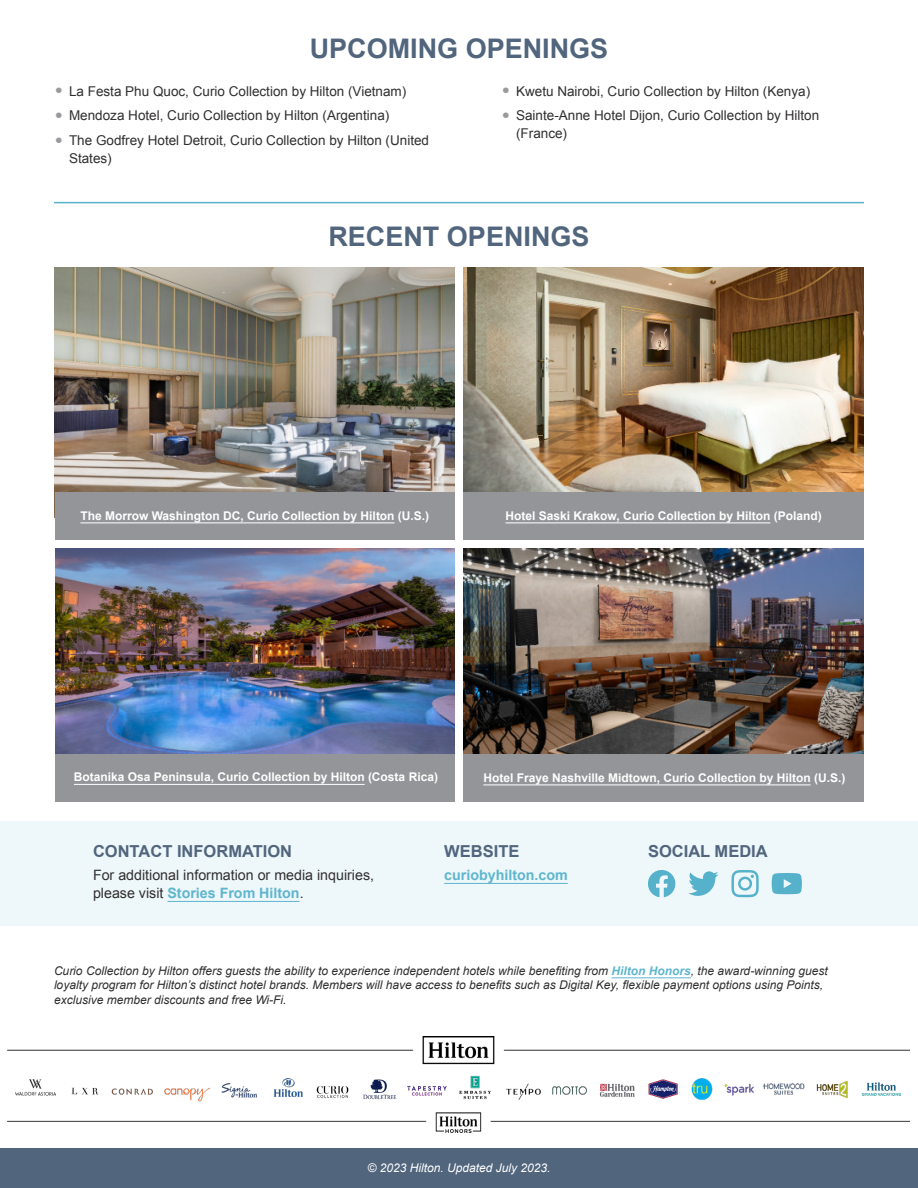
<style>
.page{position:relative;width:918px;height:1188px;background:#fff}
.page>*{position:absolute;margin:0;border:0;box-sizing:border-box;transform-origin:0 0}
.body{font:700 27px "Arial";color:#51657d}
.body-2{font:700 16.5px "Arial";color:#51657d}
.body-3{font:14.25px/18px "Arial";color:#312f30}
.body-4{font:700 14.25px "Arial";color:#5eb6ce}
.t1{font:13.5px/18px "Arial";color:#312f30}
.body-5{font:italic 12px/14.4px "Arial";color:#312f30}
.body-6{font:700 12px "Arial";color:#fff}
.body-7{font:italic 12px "Arial";color:#fff}
.s1{font-weight:700;font-size:19.5px;color:#989a9d}
.s2{font-weight:700;color:#5eb6ce}
</style>
<div class="page">
<div style="left:0;top:1148px;width:918px;height:40px;background:#51657d"></div>
<div style="left:0;top:821px;width:918px;height:105px;background:#eef7fa"></div>
<hr style="left:167px;top:901px;width:133px;height:1px;background:#5eb6ce">
<hr style="left:444px;top:883px;width:124px;height:1px;background:#5eb6ce">
<hr style="left:612px;top:977px;width:79px;height:1px;background:#5eb6ce">
<svg style="left:648px;top:870px;width:27px;height:27px"></svg>
<svg style="left:731px;top:870px;width:28px;height:27px"></svg>
<svg style="left:688px;top:871px;width:30px;height:25px"></svg>
<svg style="left:772px;top:873px;width:30px;height:21px"></svg>
<img style="left:463px;top:268px;width:401px;height:224px">
<img style="left:56px;top:549px;width:399px;height:205px">
<img style="left:463px;top:549px;width:401px;height:205px">
<img style="left:55px;top:268px;width:400px;height:224px">
<div style="left:56px;top:754px;width:399px;height:47px;background:#939598"></div>
<div style="left:55px;top:492px;width:400px;height:47px;background:#939598"></div>
<div style="left:463px;top:754px;width:401px;height:47px;background:#939598"></div>
<div style="left:463px;top:492px;width:401px;height:47px;background:#939598"></div>
<hr style="left:74px;top:784px;width:291px;height:1px;background:#fff">
<hr style="left:80px;top:523px;width:315px;height:1px;background:#fff">
<hr style="left:506px;top:523px;width:264px;height:1px;background:#fff">
<hr style="left:54px;top:202px;width:810px;height:1px;background:#56b2cb">
<hr style="left:483px;top:785px;width:328px;height:1px;background:#fff">
<img style="left:8px;top:1037px;width:902px;height:96px">
<p class="body" style="left:310px;top:31px;width:300px">UPCOMING OPENINGS</p>
<p class="t1" style="left:56px;top:82px;width:352px"><span class="s1">•</span> La Festa Phu Quoc, Curio Collection by Hilton (Vietnam)</p>
<p class="t1" style="left:56px;top:107px;width:335px"><span class="s1">•</span> Mendoza Hotel, Curio Collection by Hilton (Argentina)</p>
<p class="t1" style="left:69px;top:131px;width:362px;text-indent:-14px"><span class="s1">•</span> The Godfrey Hotel Detroit, Curio Collection by Hilton (United<br>States)</p>
<p class="t1" style="left:503px;top:82px;width:309px"><span class="s1">•</span> Kwetu Nairobi, Curio Collection by Hilton (Kenya)</p>
<p class="t1" style="left:516px;top:107px;width:305px;text-indent:-14px"><span class="s1">•</span> Sainte-Anne Hotel Dijon, Curio Collection by Hilton (France)</p>
<p class="body" style="left:328px;top:219px;width:263px">RECENT OPENINGS</p>
<p class="body-6" style="left:80px;top:508px;width:350px">The Morrow Washington DC, Curio Collection by Hilton (U.S.)</p>
<p class="body-6" style="left:506px;top:508px;width:318px">Hotel Saski Krakow, Curio Collection by Hilton (Poland)</p>
<p class="body-6" style="left:74px;top:769px;width:366px">Botanika Osa Peninsula, Curio Collection by Hilton (Costa Rica)</p>
<p class="body-6" style="left:483px;top:770px;width:364px">Hotel Fraye Nashville Midtown, Curio Collection by Hilton (U.S.)</p>
<p class="body-2" style="left:93px;top:840px;width:201px">CONTACT INFORMATION</p>
<p class="body-2" style="left:444px;top:840px;width:77px">WEBSITE</p>
<p class="body-3" style="left:93px;top:867px;width:283px">For additional information or media inquiries, please visit <span class="s2">Stories From Hilton</span>.</p>
<p class="body-4" style="left:444px;top:866px;width:125px">curiobyhilton.com</p>
<p class="body-2" style="left:648px;top:840px;width:121px">SOCIAL MEDIA</p>
<p class="body-5" style="left:54px;top:964px;width:775px">Curio Collection by Hilton offers guests the ability to experience independent hotels while benefiting from <span class="s2">Hilton Honors</span>, the award-winning guest loyalty program for Hilton’s distinct hotel brands. Members will have access to benefits such as Digital Key, flexible payment options using Points, exclusive member discounts and free Wi-Fi.</p>
<p class="body-7" style="left:368px;top:1160px;width:184px">© 2023 Hilton. Updated July 2023.</p>
</div>
